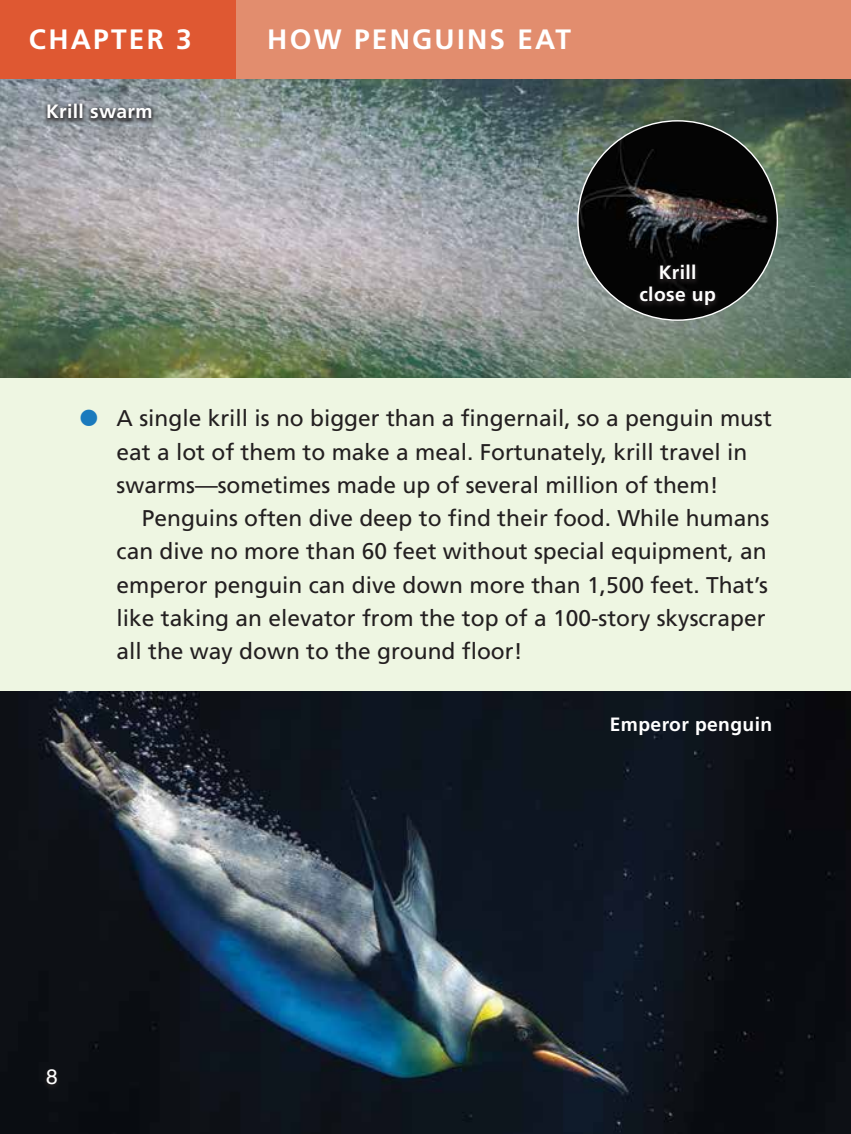
<style>
.page{position:relative;width:851px;height:1134px;background:#fff}
.page>*{position:absolute;margin:0;border:0;box-sizing:border-box;transform-origin:0 0}
.t1{font:700 28px "Frutiger LT Std";letter-spacing:.08em;color:#fff}
.t2{font:22.75px/33.2px "Frutiger LT Std";color:#231f20}
.t3{font:21px "Helvetica";color:#fff}
.t4{font:700 19.25px/22.2px "Frutiger LT Std";letter-spacing:.02em;color:#fff;text-align:center}
</style>
<div class="page">
<div style="left:0;top:79px;width:850px;height:1055px;background:#eef6e2"></div>
<img style="left:0;top:79px;width:850px;height:299px">
<img style="left:0;top:691px;width:850px;height:443px">
<img style="left:578px;top:121px;width:199px;height:199px;border-radius:100px">
<div style="left:222px;top:0;width:628px;height:79px;background:#e28d6e"></div>
<div style="left:0;top:0;width:236px;height:79px;background:#df5832"></div>
<div style="left:43px;top:101px;width:114px;height:24px;background:#231f20;opacity:.75"></div>
<div style="left:634px;top:262px;width:86px;height:51px;background:#231f20;opacity:.75"></div>
<div style="left:41px;top:1067px;width:21px;height:24px;background:#121317"></div>
<p class="t1" style="left:29px;top:23px;width:164px">CHAPTER 3</p>
<p class="t1" style="left:267px;top:23px;width:305px">HOW PENGUINS EAT</p>
<p class="t4" style="left:46px;top:100px;width:108px">Krill swarm</p>
<p class="t4" style="left:639px;top:261px;width:78px">Krill close up</p>
<p class="t2" style="left:117px;top:402px;width:656px">A single krill is no bigger than a fingernail, so a penguin must eat a lot of them to make a meal. Fortunately, krill travel in swarms—sometimes made up of several million of them!</p>
<p class="t2" style="left:117px;top:502px;width:654px;text-indent:25px">Penguins often dive deep to find their food. While humans can dive no more than 60 feet without special equipment, an emperor penguin can dive down more than 1,500 feet. That’s like taking an elevator from the top of a 100-story skyscraper all the way down to the ground floor!</p>
<p class="t3" style="left:46px;top:1060px;width:13px">8</p>
<p class="t4" style="left:609px;top:713px;width:164px">Emperor penguin</p>
</div>
